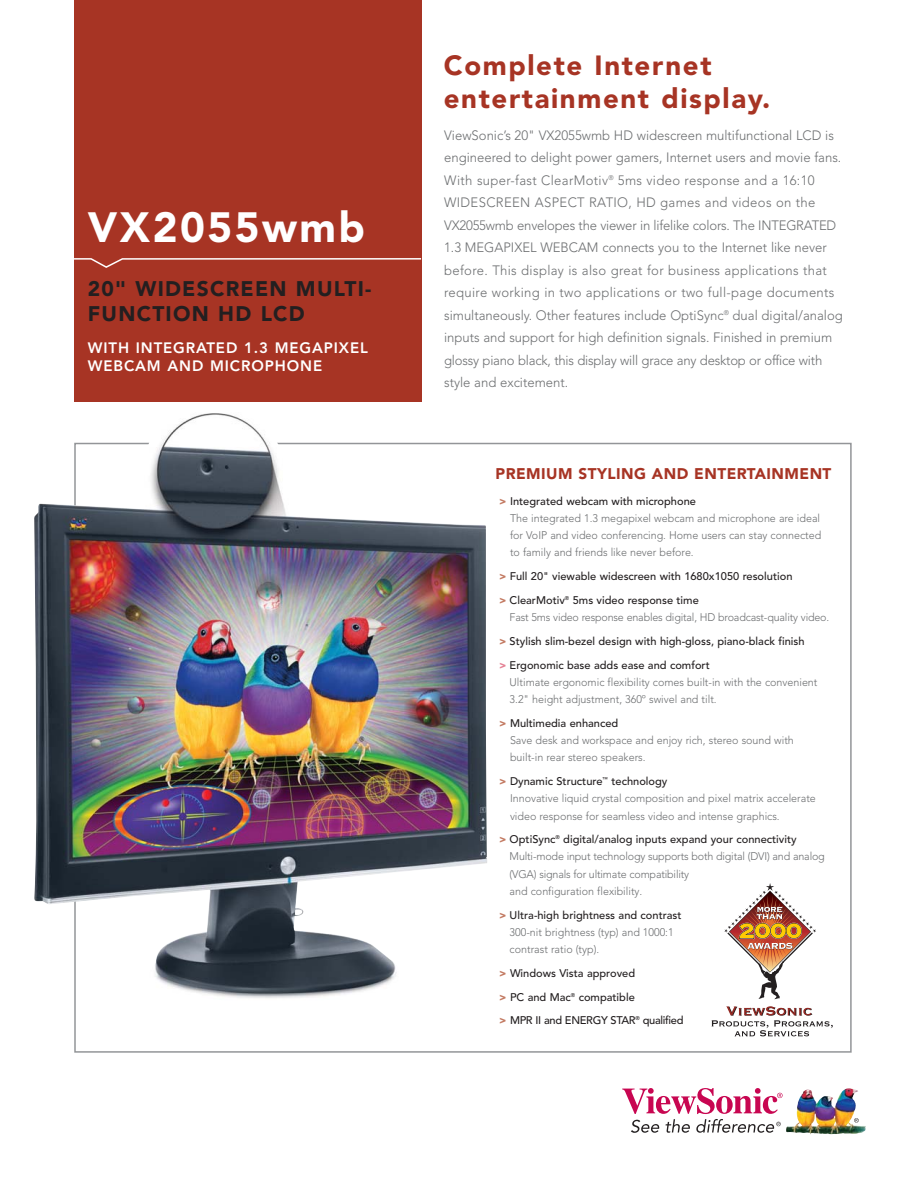
<style>
.page{position:relative;width:918px;height:1188px;background:#fff}
.page>*{position:absolute;margin:0;border:0;box-sizing:border-box;transform-origin:0 0}
.t1{font:900 42px "Avenir";letter-spacing:.06em;color:#fff}
.t2{font:900 27.6px/33.2px "Avenir";letter-spacing:.06em;color:#a73424}
.t3{font:900 21px/25.2px "Avenir";letter-spacing:.06em;color:#231f20}
.t4{font:900 15.3px "Avenir";letter-spacing:.03em;color:#a73424}
.t5{font:800 15px/18px "Avenir";letter-spacing:.06em;color:#fff}
.t6{font:300 13.5px/22.5px "Avenir";color:#6c6e70}
.t7{font:300 11.1px/17.2px "Avenir";color:#6c6e70}
.t8{font:500 11.1px/23.7px "Avenir";color:#231f20}
.s1{font-weight:900;color:#c37a62}
.s2{font-weight:500;color:#231f20}
.s3{font-weight:300;color:#6c6e70}
.s4{font-weight:900;color:#e58295}
</style>
<div class="page">
<img style="left:786px;top:1088px;width:80px;height:47px">
<svg style="left:854px;top:1118px;width:5px;height:5px"></svg>
<svg style="left:622px;top:1088px;width:161px;height:45px"></svg>
<div style="left:74px;top:0;width:347px;height:402px;background:#a73424"></div>
<svg style="left:74px;top:257px;width:348px;height:12px"></svg>
<img style="left:34px;top:413px;width:453px;height:590px">
<img style="left:724px;top:883px;width:92px;height:116px">
<svg style="left:712px;top:1006px;width:121px;height:30px"></svg>
<h1 class="t1" style="left:88px;top:210px;width:279px">VX2055wmb</h1>
<h3 class="t3" style="left:88px;top:278px;width:285px">20" WIDESCREEN MULTI-<br>FUNCTION HD LCD</h3>
<h3 class="t5" style="left:88px;top:340px;width:282px">WITH INTEGRATED 1.3 MEGAPIXEL<br>WEBCAM AND MICROPHONE</h3>
<h2 class="t2" style="left:444px;top:51px;width:328px">Complete Internet entertainment display.</h2>
<p class="t6" style="left:444px;top:125px;width:400px">ViewSonic’s 20" VX2055wmb HD widescreen multifunctional LCD is engineered to delight power gamers, Internet users and movie fans.<br>With super-fast ClearMotiv<sup>®</sup> 5ms video response and a 16:10<br>WIDESCREEN ASPECT RATIO, HD games and videos on the VX2055wmb envelopes the viewer in lifelike colors. The INTEGRATED 1.3 MEGAPIXEL WEBCAM connects you to the Internet like never before. This display is also great for business applications that require working in two applications or two full-page documents simultaneously. Other features include OptiSync<sup>®</sup> dual digital/analog inputs and support for high definition signals. Finished in premium glossy piano black, this display will grace any desktop or office with style and excitement.</p>
<h3 class="t4" style="left:496px;top:468px;width:337px">PREMIUM STYLING AND ENTERTAINMENT</h3>
<p class="t7" style="left:510px;top:493px;width:313px;text-indent:-11px"><span class="s1">&gt;</span> <span class="s2">Integrated webcam with microphone<br></span>The integrated 1.3 megapixel webcam and microphone are ideal for VoIP and video conferencing. Home users can stay connected to family and friends like never before.</p>
<p class="t8" style="left:499px;top:566px;width:295px"><span class="s1">&gt;</span> Full 20" viewable widescreen with 1680x1050 resolution <span class="s1">&gt;</span> ClearMotiv<sup>®</sup> 5ms video response time</p>
<p class="t8" style="left:499px;top:607px;width:332px;text-indent:10px"><span class="s3">Fast 5ms video response enables digital, HD broadcast-quality video. </span><span class="s1">&gt;</span> Stylish slim-bezel design with high-gloss, piano-black finish<br><span class="s4">&gt;</span> Ergonomic base adds ease and comfort</p>
<p class="t7" style="left:510px;top:674px;width:309px">Ultimate ergonomic flexibility comes built-in with the convenient<br>3.2" height adjustment, 360º swivel and tilt.</p>
<p class="t7" style="left:510px;top:715px;width:285px;text-indent:-11px"><span class="s1">&gt;</span> <span class="s2">Multimedia enhanced<br></span>Save desk and workspace and enjoy rich, stereo sound with built-in rear stereo speakers.</p>
<p class="t7" style="left:510px;top:773px;width:307px;text-indent:-11px"><span class="s1">&gt;</span> <span class="s2">Dynamic Structure</span><sup>™</sup> <span class="s2">technology<br></span>Innovative liquid crystal composition and pixel matrix accelerate video response for seamless video and intense graphics.</p>
<p class="t7" style="left:510px;top:832px;width:317px;text-indent:-10px"><span class="s1">&gt;</span> <span class="s2">OptiSync</span><sup>®</sup> <span class="s2">digital/analog inputs expand your connectivity </span>Multi-mode input technology supports both digital (DVI) and analog (VGA) signals for ultimate compatibility<br>and configuration flexibility.</p>
<p class="t7" style="left:510px;top:907px;width:174px;text-indent:-10px"><span class="s1">&gt;</span> <span class="s2">Ultra-high brightness and contrast<br></span>300-nit brightness (typ) and 1000:1 contrast ratio (typ).</p>
<p class="t8" style="left:499px;top:962px;width:186px"><span class="s1">&gt;</span> Windows Vista approved<br><span class="s1">&gt;</span> PC and Mac<sup>®</sup> compatible<br><span class="s1">&gt;</span> MPR II and ENERGY STAR<sup>®</sup> qualified</p>
</div>
